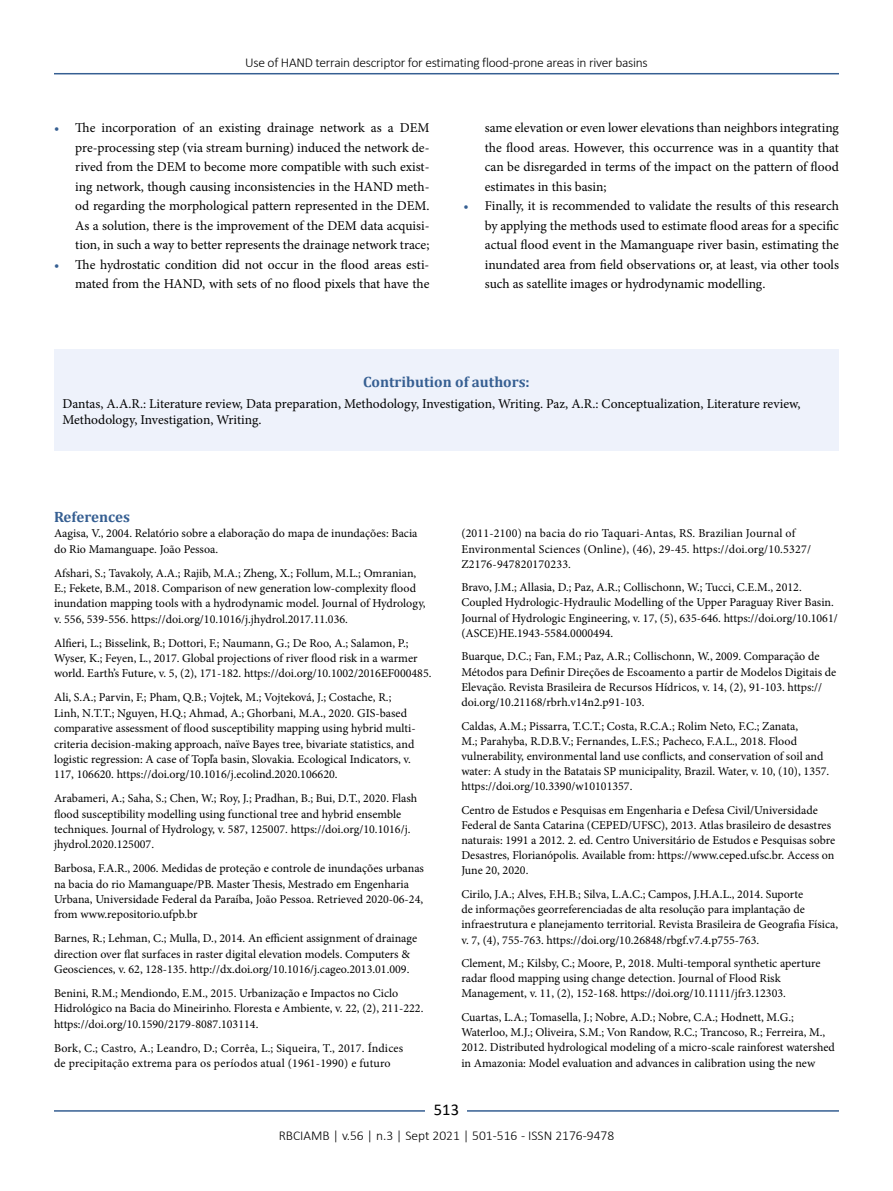
<style>
.page{position:relative;width:893px;height:1191px;background:#fff}
.page>*{position:absolute;margin:0;border:0;box-sizing:border-box;transform-origin:0 0}
.t1{font:16.5px "Calibri";color:#000}
.t2{font:700 15px "Cambria";color:#365f92}
.t3{font:13.5px/19.5px "Minion Pro";color:#000;text-align:justify}
.t4{font:300 13.5px "Calibri";letter-spacing:-.02em;color:#000}
.t5{font:300 13.5px "Calibri";color:#000}
.t6{font:12px/15.1px "Minion Pro";color:#000}
.s1{color:#365f92}
</style>
<div class="page">
<hr style="left:54px;top:73px;width:785px;height:1px;background:#365f92">
<hr style="left:54px;top:1110px;width:785px;height:1px;background:#365f92">
<div style="left:426px;top:1096px;width:41px;height:26px;background:#fff"></div>
<div style="left:54px;top:349px;width:785px;height:102px;background:#eef2fb"></div>
<p class="t4" style="left:245px;top:54px;width:404px">Use of HAND terrain descriptor for estimating flood-prone areas in river basins</p>
<p class="t3" style="left:75px;top:118px;width:356px;text-indent:-21px"><span class="s1">•</span> The incorporation of an existing drainage network as a DEM pre-processing step (via stream burning) induced the network de&shy;rived from the DEM to become more compatible with such exist&shy;ing network, though causing inconsistencies in the HAND meth&shy;od regarding the morphological pattern represented in the DEM.<br>As a solution, there is the improvement of the DEM data acquisi&shy;tion, in such a way to better represents the drainage network trace;</p>
<p class="t3" style="left:54px;top:254px;width:377px;text-align:right"><span class="s1">•</span> The hydrostatic condition did not occur in the flood areas esti&shy;mated from the HAND, with sets of no flood pixels that have the</p>
<p class="t3" style="left:485px;top:118px;width:356px">same elevation or even lower elevations than neighbors integrating the flood areas. However, this occurrence was in a quantity that can be disregarded in terms of the impact on the pattern of flood estimates in this basin;</p>
<p class="t3" style="left:485px;top:196px;width:356px;text-indent:-21px"><span class="s1">•</span> Finally, it is recommended to validate the results of this research by applying the methods used to estimate flood areas for a specific actual flood event in the Mamanguape river basin, estimating the inundated area from field observations or, at least, via other tools such as satellite images or hydrodynamic modelling.</p>
<p class="t2" style="left:363px;top:371px;width:168px">Contribution of authors:</p>
<p class="t3" style="left:63px;top:395px;width:740px;line-height:16.5px">Dantas, A.A.R.: Literature review, Data preparation, Methodology, Investigation, Writing. Paz, A.R.: Conceptualization, Literature review,<br>Methodology, Investigation, Writing.</p>
<p class="t2" style="left:54px;top:506px;width:77px">References</p>
<p class="t6" style="left:54px;top:526px;width:365px">Aagisa, V., 2004. Relatório sobre a elaboração do mapa de inundações: Bacia do Rio Mamanguape. João Pessoa.</p>
<p class="t6" style="left:54px;top:565px;width:373px">Afshari, S.; Tavakoly, A.A.; Rajib, M.A.; Zheng, X.; Follum, M.L.; Omranian, E.; Fekete, B.M., 2018. Comparison of new generation low-complexity flood inundation mapping tools with a hydrodynamic model. Journal of Hydrology, v. 556, 539-556. https://doi.org/10.1016/j.jhydrol.2017.11.036.</p>
<p class="t6" style="left:54px;top:635px;width:379px">Alfieri, L.; Bisselink, B.; Dottori, F.; Naumann, G.; De Roo, A.; Salamon, P.;<br>Wyser, K.; Feyen, L., 2017. Global projections of river flood risk in a warmer world. Earth’s Future, v. 5, (2), 171-182. https://doi.org/10.1002/2016EF000485.</p>
<p class="t6" style="left:54px;top:690px;width:363px">Ali, S.A.; Parvin, F.; Pham, Q.B.; Vojtek, M.; Vojteková, J.; Costache, R.; Linh, N.T.T.; Nguyen, H.Q.; Ahmad, A.; Ghorbani, M.A., 2020. GIS-based comparative assessment of flood susceptibility mapping using hybrid multi&shy;criteria decision-making approach, naïve Bayes tree, bivariate statistics, and logistic regression: A case of Topľa basin, Slovakia. Ecological Indicators, v.<br>117, 106620. https://doi.org/10.1016/j.ecolind.2020.106620.</p>
<p class="t6" style="left:54px;top:790px;width:365px">Arabameri, A.; Saha, S.; Chen, W.; Roy, J.; Pradhan, B.; Bui, D.T., 2020. Flash flood susceptibility modelling using functional tree and hybrid ensemble techniques. Journal of Hydrology, v. 587, 125007. https://doi.org/10.1016/j. jhydrol.2020.125007.</p>
<p class="t6" style="left:54px;top:860px;width:371px">Barbosa, F.A.R., 2006. Medidas de proteção e controle de inundações urbanas na bacia do rio Mamanguape/PB. Master Thesis, Mestrado em Engenharia Urbana, Universidade Federal da Paraíba, João Pessoa. Retrieved 2020-06-24, from www.repositorio.ufpb.br</p>
<p class="t6" style="left:54px;top:931px;width:365px">Barnes, R.; Lehman, C.; Mulla, D., 2014. An efficient assignment of drainage direction over flat surfaces in raster digital elevation models. Computers &amp;<br>Geosciences, v. 62, 128-135. http://dx.doi.org/10.1016/j.cageo.2013.01.009.</p>
<p class="t6" style="left:54px;top:985px;width:371px">Benini, R.M.; Mendiondo, E.M., 2015. Urbanização e Impactos no Ciclo<br>Hidrológico na Bacia do Mineirinho. Floresta e Ambiente, v. 22, (2), 211-222. https://doi.org/10.1590/2179-8087.103114.</p>
<p class="t6" style="left:54px;top:1040px;width:351px">Bork, C.; Castro, A.; Leandro, D.; Corrêa, L.; Siqueira, T., 2017. Índices de precipitação extrema para os períodos atual (1961-1990) e futuro</p>
<p class="t6" style="left:461px;top:526px;width:351px">(2011-2100) na bacia do rio Taquari-Antas, RS. Brazilian Journal of<br>Environmental Sciences (Online), (46), 29-45. https://doi.org/10.5327/<br>Z2176-947820170233.</p>
<p class="t6" style="left:461px;top:580px;width:378px">Bravo, J.M.; Allasia, D.; Paz, A.R.; Collischonn, W.; Tucci, C.E.M., 2012.<br>Coupled Hydrologic-Hydraulic Modelling of the Upper Paraguay River Basin.<br>Journal of Hydrologic Engineering, v. 17, (5), 635-646. https://doi.org/10.1061/ (ASCE)HE.1943-5584.0000494.</p>
<p class="t6" style="left:461px;top:649px;width:376px">Buarque, D.C.; Fan, F.M.; Paz, A.R.; Collischonn, W., 2009. Comparação de Métodos para Definir Direções de Escoamento a partir de Modelos Digitais de Elevação. Revista Brasileira de Recursos Hídricos, v. 14, (2), 91-103. https:// doi.org/10.21168/rbrh.v14n2.p91-103.</p>
<p class="t6" style="left:461px;top:718px;width:369px">Caldas, A.M.; Pissarra, T.C.T.; Costa, R.C.A.; Rolim Neto, F.C.; Zanata,<br>M.; Parahyba, R.D.B.V.; Fernandes, L.F.S.; Pacheco, F.A.L., 2018. Flood vulnerability, environmental land use conflicts, and conservation of soil and water: A study in the Batatais SP municipality, Brazil. Water, v. 10, (10), 1357. https://doi.org/10.3390/w10101357.</p>
<p class="t6" style="left:461px;top:802px;width:375px">Centro de Estudos e Pesquisas em Engenharia e Defesa Civil/Universidade Federal de Santa Catarina (CEPED/UFSC), 2013. Atlas brasileiro de desastres naturais: 1991 a 2012. 2. ed. Centro Universitário de Estudos e Pesquisas sobre Desastres, Florianópolis. Available from: https://www.ceped.ufsc.br. Access on June 20, 2020.</p>
<p class="t6" style="left:461px;top:886px;width:378px">Cirilo, J.A.; Alves, F.H.B.; Silva, L.A.C.; Campos, J.H.A.L., 2014. Suporte<br>de informações georreferenciadas de alta resolução para implantação de infraestrutura e planejamento territorial. Revista Brasileira de Geografia Física, v. 7, (4), 755-763. https://doi.org/10.26848/rbgf.v7.4.p755-763.</p>
<p class="t6" style="left:461px;top:955px;width:361px">Clement, M.; Kilsby, C.; Moore, P., 2018. Multi-temporal synthetic aperture radar flood mapping using change detection. Journal of Flood Risk<br>Management, v. 11, (2), 152-168. https://doi.org/10.1111/jfr3.12303.</p>
<p class="t6" style="left:461px;top:1009px;width:375px">Cuartas, L.A.; Tomasella, J.; Nobre, A.D.; Nobre, C.A.; Hodnett, M.G.; Waterloo, M.J.; Oliveira, S.M.; Von Randow, R.C.; Trancoso, R.; Ferreira, M., 2012. Distributed hydrological modeling of a micro-scale rainforest watershed in Amazonia: Model evaluation and advances in calibration using the new</p>
<h1 class="t1" style="left:434px;top:1098px;width:27px">513</h1>
<p class="t5" style="left:279px;top:1126px;width:337px">RBCIAMB | v.56 | n.3 | Sept 2021 | 501-516 - ISSN 2176-9478</p>
</div>
